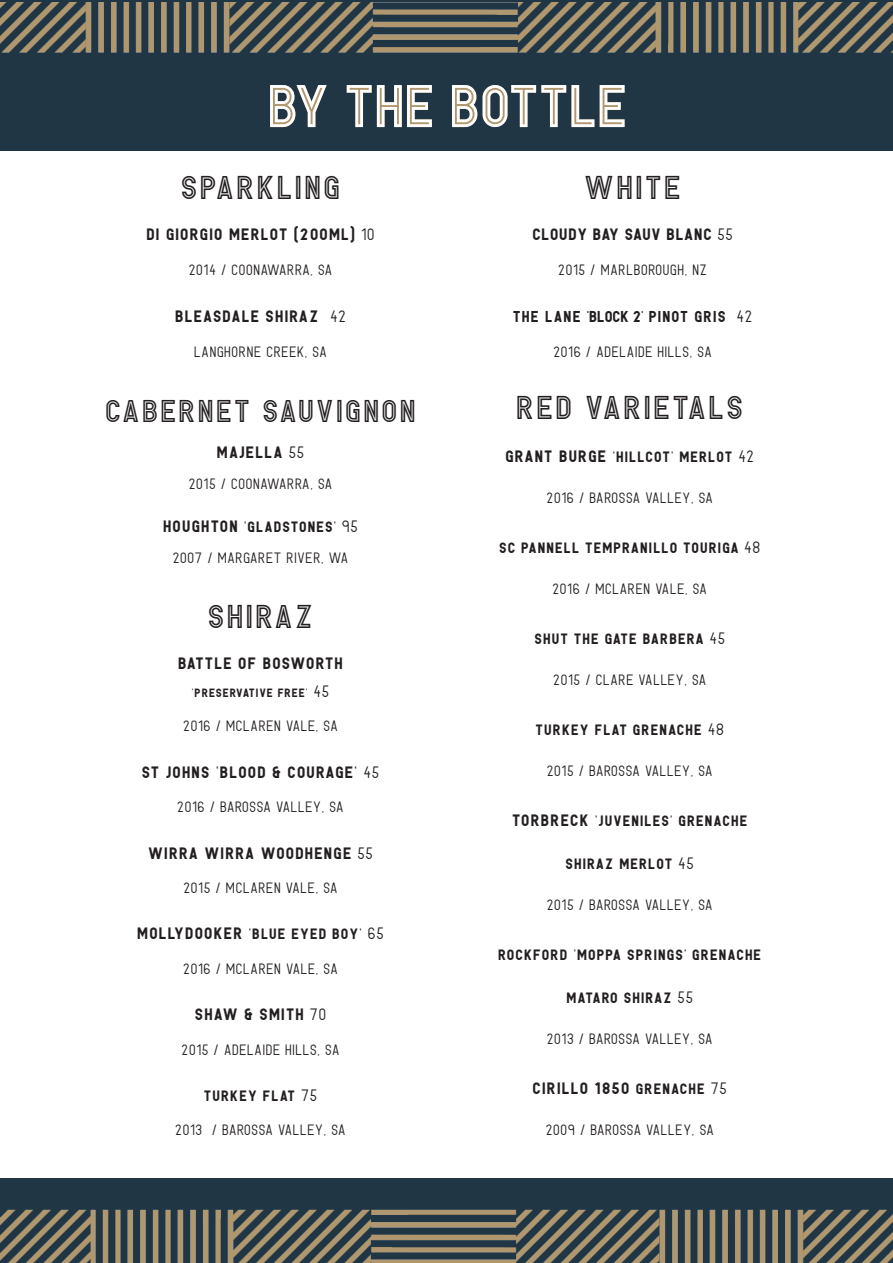
<style>
.page{position:relative;width:893px;height:1263px;background:#fff}
.page>*{position:absolute;margin:0;border:0;box-sizing:border-box;transform-origin:0 0}
.t1{font:60px "Hikou Inline";color:#fff}
.t2{font:33px "Hikou Inline";letter-spacing:.075em;color:#231f20}
.t3{font:31.5px "Hikou Inline";letter-spacing:.075em;color:#231f20}
.t4{font:16.5px "Hikou";letter-spacing:.075em;color:#231f20}
.t5{font:16.5px "Hikou";letter-spacing:.05em;color:#231f20}
.t6{font:15.75px "Hikou";letter-spacing:.075em;color:#231f20}
.t7{font:300 15px/30.6px "Hikou";letter-spacing:.05em;color:#231f20;text-align:center}
.t8{font:15px "Hikou";letter-spacing:.075em;color:#231f20}
.t9{font:12px "Hikou";letter-spacing:.075em;color:#231f20}
.s1{font-weight:300}
.s2{font-weight:400;font-size:16.5px}
.s3{font-weight:400}
.s4{font-size:16.5px}
.s5{font-weight:300;font-size:16.5px}
.s6{font-size:15px}
</style>
<div class="page">
<img style="left:1px;top:3px;width:892px;height:1260px">
<div style="left:0;top:151px;width:893px;height:1027px;background:#fff"></div>
<h1 class="t1" style="left:267px;top:69px;width:361px">BY THE BOTTLE</h1>
<h2 class="t2" style="left:181px;top:167px;width:161px">SPARKLING</h2>
<p class="t4" style="left:146px;top:223px;width:230px">DI GIORGIO MERLOT (200ML) <span class="s1">10</span></p>
<p class="t7" style="left:189px;top:253px;width:145px">2014 / COONAWARRA, SA</p>
<p class="t4" style="left:175px;top:306px;width:172px">BLEASDALE SHIRAZ <span class="s1">42</span></p>
<p class="t7" style="left:194px;top:336px;width:134px">LANGHORNE CREEK, SA</p>
<h3 class="t3" style="left:105px;top:391px;width:312px">CABERNET SAUVIGNON</h3>
<p class="t4" style="left:217px;top:442px;width:89px">MAJELLA <span class="s1">55</span></p>
<p class="t7" style="left:189px;top:468px;width:145px">2015 / COONAWARRA, SA</p>
<p class="t7" style="left:163px;top:511px;width:196px"><span class="s2">HOUGHTON</span> <span class="s3">‘GLADSTONES’</span> <span class="s4">95<br></span>2007 / MARGARET RIVER, WA</p>
<h2 class="t2" style="left:208px;top:597px;width:107px">SHIRAZ</h2>
<p class="t4" style="left:178px;top:652px;width:166px">BATTLE OF BOSWORTH</p>
<p class="t9" style="left:192px;top:685px;width:139px">‘PRESERVATIVE FREE’ <span class="s5">45</span></p>
<p class="t7" style="left:183px;top:710px;width:156px">2016 / MCLAREN VALE, SA</p>
<p class="t4" style="left:142px;top:761px;width:239px">ST JOHNS ‘BLOOD &amp; COURAGE’ <span class="s1">45</span></p>
<p class="t7" style="left:177px;top:791px;width:168px">2016 / BAROSSA VALLEY, SA</p>
<p class="t4" style="left:148px;top:842px;width:226px">WIRRA WIRRA WOODHENGE <span class="s1">55</span></p>
<p class="t7" style="left:183px;top:871px;width:155px">2015 / MCLAREN VALE, SA</p>
<p class="t8" style="left:137px;top:924px;width:248px"><span class="s4">MOLLYDOOKER</span> ‘BLUE EYED BOY’ <span class="s5">65</span></p>
<p class="t7" style="left:183px;top:952px;width:156px">2016 / MCLAREN VALE, SA</p>
<p class="t4" style="left:195px;top:1004px;width:133px">SHAW &amp; SMITH <span class="s1">70</span></p>
<p class="t7" style="left:182px;top:1033px;width:159px">2015 / ADELAIDE HILLS, SA</p>
<p class="t8" style="left:204px;top:1086px;width:115px">TURKEY FLAT <span class="s5">75</span></p>
<p class="t7" style="left:175px;top:1114px;width:172px">2013 / BAROSSA VALLEY, SA</p>
<h2 class="t2" style="left:584px;top:167px;width:98px">WHITE</h2>
<p class="t5" style="left:532px;top:223px;width:202px">CLOUDY BAY SAUV BLANC <span class="s1">55</span></p>
<p class="t7" style="left:558px;top:253px;width:150px">2015 / MARLBOROUGH, NZ</p>
<p class="t6" style="left:513px;top:306px;width:241px">THE LANE ‘BLOCK 2’ PINOT GRIS <span class="s5">42</span></p>
<p class="t7" style="left:553px;top:336px;width:160px">2016 / ADELAIDE HILLS, SA</p>
<h2 class="t2" style="left:516px;top:387px;width:228px">RED VARIETALS</h2>
<p class="t8" style="left:505px;top:447px;width:250px"><span class="s4">GRANT BURGE</span> ‘HILLCOT’ MERLOT <span class="s5">42</span></p>
<p class="t7" style="left:547px;top:482px;width:168px">2016 / BAROSSA VALLEY, SA</p>
<p class="t8" style="left:499px;top:538px;width:263px">SC PANNELL TEMPRANILLO TOURIGA <span class="s5">48</span></p>
<p class="t7" style="left:552px;top:573px;width:156px">2016 / MCLAREN VALE, SA</p>
<p class="t8" style="left:534px;top:629px;width:192px">SHUT THE GATE BARBERA <span class="s5">45</span></p>
<p class="t7" style="left:553px;top:664px;width:154px">2015 / CLARE VALLEY, SA</p>
<p class="t8" style="left:536px;top:720px;width:190px">TURKEY FLAT GRENACHE <span class="s5">48</span></p>
<p class="t7" style="left:547px;top:755px;width:167px">2015 / BAROSSA VALLEY, SA</p>
<p class="t8" style="left:512px;top:811px;width:236px"><span class="s4">TORBRECK</span> ‘JUVENILES’ GRENACHE</p>
<p class="t8" style="left:566px;top:854px;width:130px">SHIRAZ MERLOT <span class="s5">45</span></p>
<p class="t7" style="left:547px;top:889px;width:167px">2015 / BAROSSA VALLEY, SA</p>
<p class="t8" style="left:498px;top:945px;width:264px">ROCKFORD ‘MOPPA SPRINGS’ GRENACHE</p>
<p class="t8" style="left:566px;top:988px;width:128px">MATARO SHIRAZ <span class="s5">55</span></p>
<p class="t7" style="left:547px;top:1023px;width:167px">2013 / BAROSSA VALLEY, SA</p>
<p class="t4" style="left:533px;top:1077px;width:196px">CIRILLO 1850 <span class="s6">GRENACHE</span> <span class="s1">75</span></p>
<p class="t7" style="left:546px;top:1114px;width:170px">2009 / BAROSSA VALLEY, SA</p>
</div>
